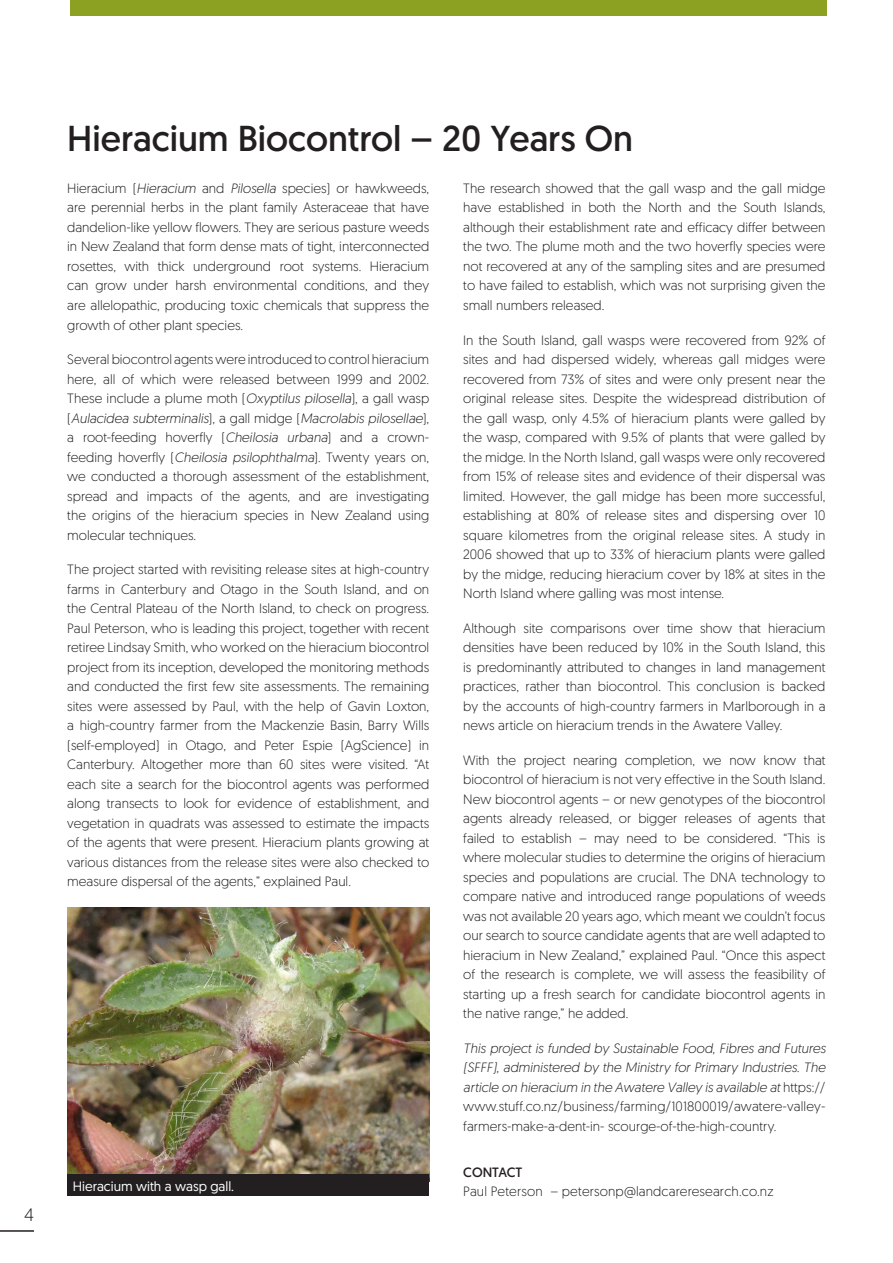
<style>
.page{position:relative;width:893px;height:1263px;background:#fff}
.page>*{position:absolute;margin:0;border:0;box-sizing:border-box;transform-origin:0 0}
.t1{font:36px "Geomanist";color:#231f20}
.t2{font:300 18px "Geomanist";color:#231f20}
.t3{font:300 13.5px/19.5px "Geomanist";color:#231f20;text-align:justify}
.t4{font:italic 300 13.5px/19.5px "Geomanist";color:#231f20;text-align:justify}
.t5{font:13.5px "Geomanist";color:#fff}
.s1{font-style:normal}
.s2{font-weight:400}
.s3{font-style:italic}
</style>
<div class="page">
<hr style="left:0;top:1230px;width:34px;height:2px;background:#231f20">
<img style="left:67px;top:907px;width:362px;height:268px">
<div style="left:67px;top:1175px;width:362px;height:21px;background:#231f20"></div>
<div style="left:70px;top:0;width:757px;height:16px;background:#8ca121"></div>
<h2 class="t2" style="left:24px;top:1203px;width:11px">4</h2>
<p class="t1" style="left:67px;top:115px;width:567px">Hieracium Biocontrol – 20 Years On</p>
<p class="t3" style="left:463px;top:178px;width:364px">The research showed that the gall wasp and the gall midge have established in both the North and the South Islands, although their establishment rate and efficacy differ between the two. The plume moth and the two hoverfly species were not recovered at any of the sampling sites and are presumed to have failed to establish, which was not surprising given the small numbers released.</p>
<p class="t3" style="left:463px;top:329px;width:364px">In the South Island, gall wasps were recovered from 92% of sites and had dispersed widely, whereas gall midges were recovered from 73% of sites and were only present near the original release sites. Despite the widespread distribution of the gall wasp, only 4.5% of hieracium plants were galled by the wasp, compared with 9.5% of plants that were galled by the midge. In the North Island, gall wasps were only recovered from 15% of release sites and evidence of their dispersal was limited. However, the gall midge has been more successful, establishing at 80% of release sites and dispersing over 10 square kilometres from the original release sites. A study in 2006 showed that up to 33% of hieracium plants were galled by the midge, reducing hieracium cover by 18% at sites in the North Island where galling was most intense.</p>
<p class="t3" style="left:463px;top:617px;width:364px">Although site comparisons over time show that hieracium densities have been reduced by 10% in the South Island, this is predominantly attributed to changes in land management practices, rather than biocontrol. This conclusion is backed by the accounts of high-country farmers in Marlborough in a news article on hieracium trends in the Awatere Valley.</p>
<p class="t3" style="left:463px;top:749px;width:364px">With the project nearing completion, we now know that biocontrol of hieracium is not very effective in the South Island.<br>New biocontrol agents – or new genotypes of the biocontrol agents already released, or bigger releases of agents that failed to establish – may need to be considered. “This is where molecular studies to determine the origins of hieracium species and populations are crucial. The DNA technology to compare native and introduced range populations of weeds was not available 20 years ago, which meant we couldn’t focus our search to source candidate agents that are well adapted to hieracium in New Zealand,” explained Paul. “Once this aspect of the research is complete, we will assess the feasibility of starting up a fresh search for candidate biocontrol agents in the native range,” he added.</p>
<p class="t4" style="left:463px;top:1037px;width:364px">This project is funded by Sustainable Food, Fibres and Futures (SFFF), administered by the Ministry for Primary Industries. The article on hieracium in the Awatere Valley is available at <span class="s1">https:// www.stuff.co.nz/business/farming/101800019/awatere-valley&shy;farmers-make-a-dent-in- scourge-of-the-high-country.</span></p>
<p class="t3" style="left:463px;top:1161px;width:312px"><span class="s2">CONTACT<br></span>Paul Peterson – petersonp@landcareresearch.co.nz</p>
<p class="t3" style="left:67px;top:178px;width:363px">Hieracium (<span class="s3">Hieracium</span> and <span class="s3">Pilosella</span> species) or hawkweeds, are perennial herbs in the plant family Asteraceae that have dandelion-like yellow flowers. They are serious pasture weeds in New Zealand that form dense mats of tight, interconnected rosettes, with thick underground root systems. Hieracium can grow under harsh environmental conditions, and they are allelopathic, producing toxic chemicals that suppress the growth of other plant species.</p>
<p class="t3" style="left:67px;top:349px;width:363px">Several biocontrol agents were introduced to control hieracium here, all of which were released between 1999 and 2002.<br>These include a plume moth (<span class="s3">Oxyptilus pilosella</span>), a gall wasp (<span class="s3">Aulacidea subterminalis</span>), a gall midge (<span class="s3">Macrolabis pilosellae</span>), a root-feeding hoverfly (<span class="s3">Cheilosia urbana</span>) and a crown&shy;feeding hoverfly (<span class="s3">Cheilosia psilophthalma</span>). Twenty years on, we conducted a thorough assessment of the establishment, spread and impacts of the agents, and are investigating the origins of the hieracium species in New Zealand using molecular techniques.</p>
<p class="t3" style="left:67px;top:559px;width:363px">The project started with revisiting release sites at high-country farms in Canterbury and Otago in the South Island, and on the Central Plateau of the North Island, to check on progress.<br>Paul Peterson, who is leading this project, together with recent retiree Lindsay Smith, who worked on the hieracium biocontrol project from its inception, developed the monitoring methods and conducted the first few site assessments. The remaining sites were assessed by Paul, with the help of Gavin Loxton, a high-country farmer from the Mackenzie Basin, Barry Wills (self-employed) in Otago, and Peter Espie (AgScience) in Canterbury. Altogether more than 60 sites were visited. “At each site a search for the biocontrol agents was performed along transects to look for evidence of establishment, and vegetation in quadrats was assessed to estimate the impacts of the agents that were present. Hieracium plants growing at various distances from the release sites were also checked to measure dispersal of the agents,” explained Paul.</p>
<p class="t5" style="left:73px;top:1177px;width:163px">Hieracium with a wasp gall.</p>
</div>
